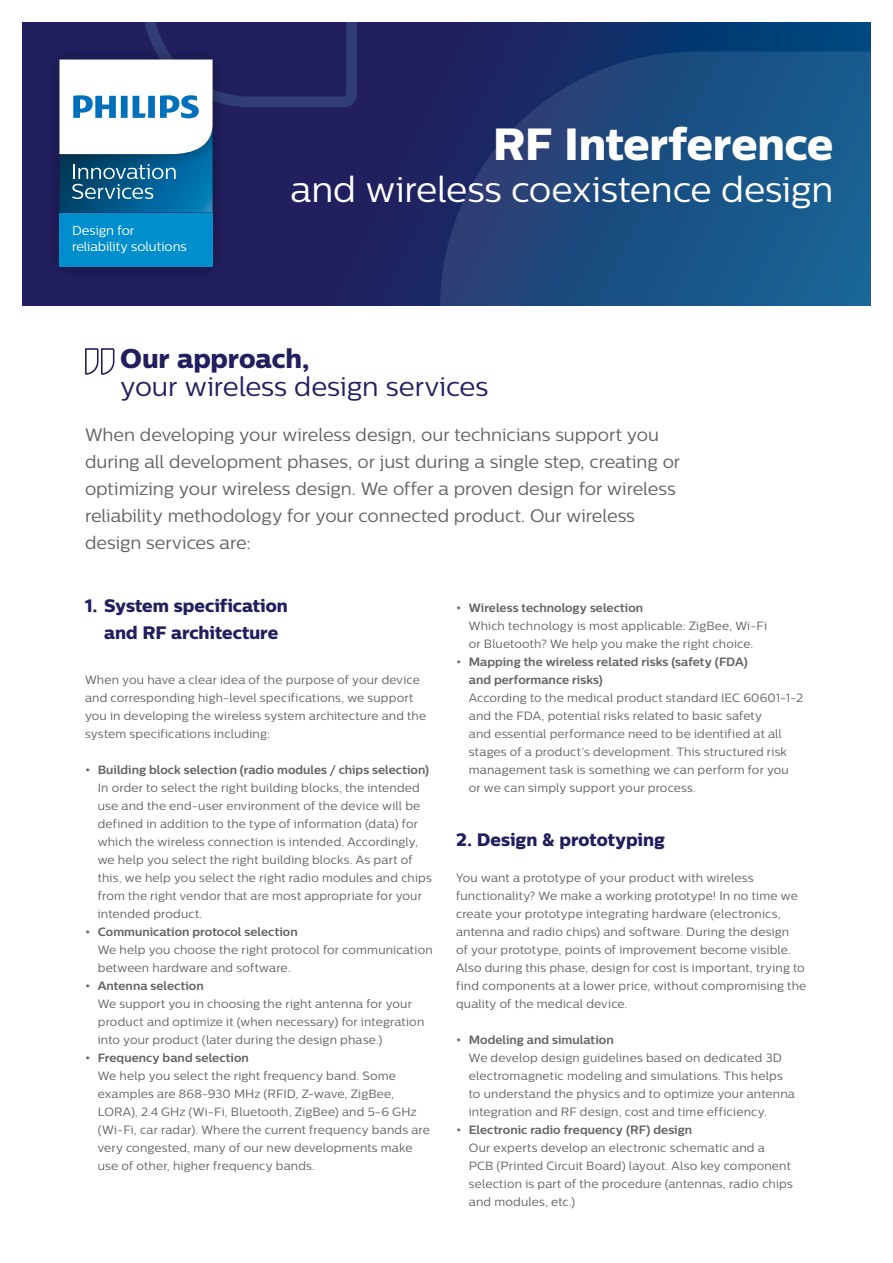
<style>
.page{position:relative;width:893px;height:1263px;background:#fff}
.page>*{position:absolute;margin:0;border:0;box-sizing:border-box;transform-origin:0 0}
.t1{font:45px "Centrale Sans X Bold";letter-spacing:-.01em;color:#fff}
.t2{font:36px "Centrale Sans";letter-spacing:-.005em;color:#fff}
.t3{font:27px "Centrale Sans";letter-spacing:-.005em;color:#211f5e}
.t4{font:27px "Centrale Sans X Bold";letter-spacing:-.005em;color:#211f5e}
.t5{font:18px/27px "Centrale Sans";letter-spacing:-.005em;color:#646363}
.t6{font:18px/27px "Centrale Sans X Bold";letter-spacing:-.005em;color:#211f5e;text-align:center}
.t7{font:12.9px/15.6px "Centrale Sans";letter-spacing:-.005em;color:#fff}
.t8{font:12px/18px "Centrale Sans";letter-spacing:.015em;color:#646363}
.t9{font:700 12px/18px "Centrale Sans";letter-spacing:.005em;color:#646363}
</style>
<div class="page">
<div style="left:21px;top:21px;width:851px;height:284px;background:linear-gradient(to right,#2b1455,#033f78)"></div>
<svg style="left:440px;top:52px;width:432px;height:254px;background:#1d497d"></svg>
<img style="left:41px;top:41px;width:18px;height:132px">
<img style="left:41px;top:194px;width:190px;height:88px">
<div style="left:59px;top:213px;width:154px;height:54px;background:#008ecc"></div>
<svg style="left:59px;top:21px;width:303px;height:192px"></svg>
<svg style="left:85px;top:348px;width:30px;height:27px"></svg>
<p class="t7" style="left:72px;top:223px;width:116px">Design for reliability solutions</p>
<h1 class="t1" style="left:493px;top:116px;width:342px">RF Interference</h1>
<h2 class="t2" style="left:291px;top:168px;width:544px">and wireless coexistence design</h2>
<h3 class="t4" style="left:120px;top:341px;width:191px">Our approach,</h3>
<h3 class="t3" style="left:120px;top:371px;width:369px">your wireless design services</h3>
<p class="t5" style="left:85px;top:421px;width:597px">When developing your wireless design, our technicians support you during all development phases, or just during a single step, creating or optimizing your wireless design. We offer a proven design for wireless reliability methodology for your connected product. Our wireless design services are:</p>
<h3 class="t6" style="left:85px;top:592px;width:204px">1. System specification and RF architecture</h3>
<p class="t8" style="left:85px;top:671px;width:343px">When you have a clear idea of the purpose of your device and corresponding high-level specifications, we support you in developing the wireless system architecture and the system specifications including:</p>
<p class="t9" style="left:85px;top:761px;width:346px">• Building block selection (radio modules / chips selection)</p>
<p class="t8" style="left:98px;top:779px;width:336px">In order to select the right building blocks, the intended use and the end-user environment of the device will be defined in addition to the type of information (data) for which the wireless connection is intended. Accordingly, we help you select the right building blocks. As part of this, we help you select the right radio modules and chips from the right vendor that are most appropriate for your intended product.</p>
<p class="t9" style="left:85px;top:923px;width:214px">• Communication protocol selection</p>
<p class="t8" style="left:98px;top:941px;width:337px">We help you choose the right protocol for communication between hardware and software.</p>
<p class="t9" style="left:85px;top:977px;width:120px">• Antenna selection</p>
<p class="t8" style="left:98px;top:995px;width:328px">We support you in choosing the right antenna for your product and optimize it (when necessary) for integration into your product (later during the design phase.)</p>
<p class="t9" style="left:85px;top:1049px;width:165px">• Frequency band selection</p>
<p class="t8" style="left:98px;top:1067px;width:334px">We help you select the right frequency band. Some examples are 868-930 MHz (RFID, Z-wave, ZigBee, LORA), 2.4 GHz (Wi-Fi, Bluetooth, ZigBee) and 5-6 GHz (Wi-Fi, car radar). Where the current frequency bands are very congested, many of our new developments make use of other, higher frequency bands.</p>
<p class="t9" style="left:456px;top:599px;width:189px">• Wireless technology selection</p>
<p class="t8" style="left:469px;top:617px;width:300px">Which technology is most applicable: ZigBee, Wi-Fi or Bluetooth? We help you make the right choice.</p>
<p class="t9" style="left:469px;top:653px;width:280px;text-indent:-13px">• Mapping the wireless related risks (safety (FDA) and performance risks)</p>
<p class="t8" style="left:469px;top:689px;width:335px">According to the medical product standard IEC 60601-1-2 and the FDA, potential risks related to basic safety<br>and essential performance need to be identified at all stages of a product’s development. This structured risk management task is something we can perform for you or we can simply support your process.</p>
<h3 class="t6" style="left:456px;top:826px;width:210px">2. Design &amp; prototyping</h3>
<p class="t8" style="left:456px;top:869px;width:352px">You want a prototype of your product with wireless functionality? We make a working prototype! In no time we create your prototype integrating hardware (electronics, antenna and radio chips) and software. During the design<br>of your prototype, points of improvement become visible.<br>Also during this phase, design for cost is important, trying to find components at a lower price, without compromising the quality of the medical device.</p>
<p class="t9" style="left:456px;top:1031px;width:159px">• Modeling and simulation</p>
<p class="t8" style="left:469px;top:1049px;width:328px">We develop design guidelines based on dedicated 3D electromagnetic modeling and simulations. This helps to understand the physics and to optimize your antenna integration and RF design, cost and time efficiency.</p>
<p class="t9" style="left:456px;top:1121px;width:238px">• Electronic radio frequency (RF) design</p>
<p class="t8" style="left:469px;top:1139px;width:326px">Our experts develop an electronic schematic and a<br>PCB (Printed Circuit Board) layout. Also key component selection is part of the procedure (antennas, radio chips and modules, etc.)</p>
</div>
